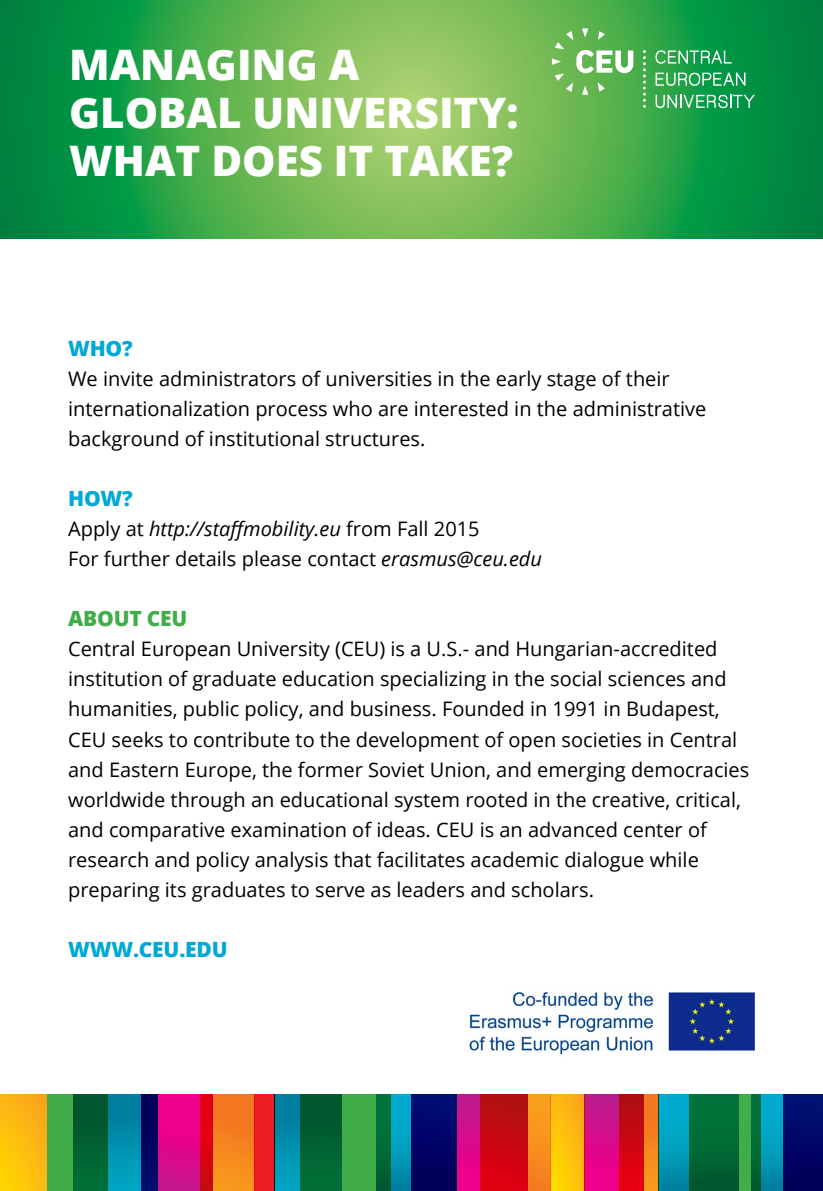
<style>
.page{position:relative;width:823px;height:1191px;background:#fff}
.page>*{position:absolute;margin:0;border:0;box-sizing:border-box;transform-origin:0 0}
.t1{font:800 42px/48px "Open Sans";color:#fff}
.t2{font:800 21px "Open Sans";letter-spacing:-.01em;color:#00a9d5}
.t3{font:800 21px "Open Sans";letter-spacing:-.01em;color:#41ad49}
.t4{font:20px/30px "Open Sans";color:#000}
.s1{font-style:italic}
</style>
<div class="page">
<div style="left:254px;top:1094px;width:20px;height:97px;background:#ed1d24"></div>
<svg style="left:157px;top:1094px;width:43px;height:97px;background:#da068b"></svg>
<svg style="left:200px;top:1094px;width:54px;height:97px;background:#ee651b"></svg>
<svg style="left:642px;top:1094px;width:16px;height:97px;background:#f0741d"></svg>
<div style="left:0;top:1094px;width:47px;height:97px;background:linear-gradient(to bottom,#fbac19,#ffcb07)"></div>
<svg style="left:549px;top:1094px;width:35px;height:97px;background:#fdbb0d"></svg>
<div style="left:47px;top:1094px;width:61px;height:97px;background:#41ad49"></div>
<svg style="left:74px;top:1094px;width:83px;height:97px;background:#00616c"></svg>
<div style="left:274px;top:1094px;width:67px;height:97px;background:linear-gradient(to bottom,#00789a,#00a5c2)"></div>
<div style="left:411px;top:1094px;width:116px;height:97px;background:linear-gradient(to bottom,#bc1b8d,#f4008c)"></div>
<svg style="left:584px;top:1094px;width:58px;height:97px;background:#d20959"></svg>
<svg style="left:480px;top:1094px;width:69px;height:97px;background:#d63114"></svg>
<svg style="left:299px;top:1094px;width:77px;height:97px;background:#1c833d"></svg>
<div style="left:689px;top:1094px;width:71px;height:97px;background:#41ad49"></div>
<svg style="left:376px;top:1094px;width:80px;height:97px;background:#003d72"></svg>
<svg style="left:658px;top:1094px;width:80px;height:97px;background:#007b67"></svg>
<svg style="left:751px;top:1094px;width:71px;height:97px;background:#00437a"></svg>
<svg style="left:0;top:0;width:822px;height:238px;background:#47aa4f"></svg>
<svg style="left:655px;top:95px;width:99px;height:13px"></svg>
<svg style="left:655px;top:73px;width:90px;height:13px"></svg>
<svg style="left:655px;top:50px;width:76px;height:14px"></svg>
<svg style="left:551px;top:28px;width:82px;height:67px;background:#7bc16e"></svg>
<svg style="left:642px;top:50px;width:3px;height:58px"></svg>
<img style="left:469px;top:991px;width:285px;height:64px">
<h1 class="t1" style="left:69px;top:39px;width:450px">MANAGING A<br>GLOBAL UNIVERSITY:<br>WHAT DOES IT TAKE?</h1>
<p class="t2" style="left:68px;top:333px;width:66px">WHO?</p>
<p class="t4" style="left:68px;top:363px;width:639px">We invite administrators of universities in the early stage of their internationalization process who are interested in the administrative background of institutional structures.</p>
<p class="t2" style="left:68px;top:483px;width:66px">HOW?</p>
<p class="t4" style="left:68px;top:513px;width:475px">Apply at <span class="s1">http://staffmobility.eu</span> from Fall 2015<br>For further details please contact <span class="s1">erasmus@ceu.edu</span></p>
<p class="t3" style="left:68px;top:603px;width:121px">ABOUT CEU</p>
<p class="t4" style="left:68px;top:633px;width:682px">Central European University (CEU) is a U.S.- and Hungarian-accredited institution of graduate education specializing in the social sciences and humanities, public policy, and business. Founded in 1991 in Budapest, CEU seeks to contribute to the development of open societies in Central and Eastern Europe, the former Soviet Union, and emerging democracies worldwide through an educational system rooted in the creative, critical, and comparative examination of ideas. CEU is an advanced center of research and policy analysis that facilitates academic dialogue while preparing its graduates to serve as leaders and scholars.</p>
<p class="t2" style="left:68px;top:933px;width:161px">WWW.CEU.EDU</p>
</div>
